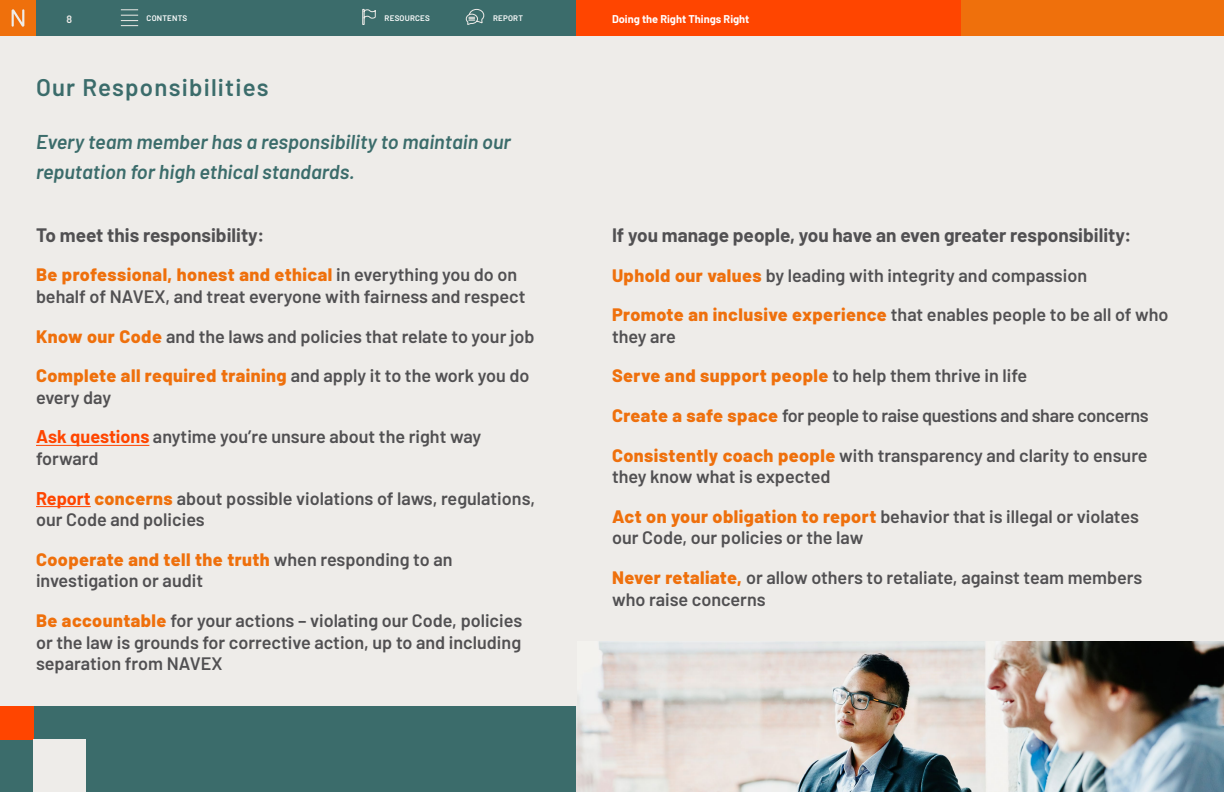
<style>
.page{position:relative;width:1224px;height:792px;background:#eeece9}
.page>*{position:absolute;margin:0;border:0;box-sizing:border-box;transform-origin:0 0}
.t1{font:600 24px "Barlow";letter-spacing:.05em;color:#3b6c6b}
.Intro_Copy{font:italic 600 20px/30px "Barlow";color:#3b6c6b}
.We_Are_Committed_To{font:700 19px "Barlow";color:#515052}
.Bullet_1{font:600 18px/21.6px "Barlow";color:#515052}
.Bullet_1-2{font:600 18px "Barlow";letter-spacing:-.02em;color:#515052}
.t2{font:700 11px "Barlow";color:#fff}
.t3{font:600 10.7px "Barlow";color:#eeece9}
.t4{font:600 8px "Barlow";letter-spacing:.025em;color:#fff}
.s1{font-weight:800;color:#ef700c}
.s2{font-weight:700;color:#ff4500}
</style>
<div class="page">
<div style="left:0;top:706px;width:594px;height:86px;background:#3b6c6b"></div>
<img style="left:576px;top:642px;width:648px;height:150px">
<div style="left:0;top:706px;width:33px;height:33px;background:#ff4500"></div>
<div style="left:33px;top:739px;width:53px;height:53px;background:#eeece9"></div>
<div style="left:36px;top:0;width:540px;height:36px;background:#3b6c6b"></div>
<div style="left:720px;top:0;width:504px;height:36px;background:#ef700c"></div>
<div style="left:0;top:0;width:36px;height:36px;background:#ef700c"></div>
<svg style="left:12px;top:9px;width:12px;height:18px"></svg>
<svg style="left:121px;top:9px;width:17px;height:17px"></svg>
<svg style="left:362px;top:8px;width:14px;height:17px"></svg>
<svg style="left:466px;top:9px;width:19px;height:16px"></svg>
<div style="left:576px;top:0;width:385px;height:36px;background:#ff4500"></div>
<hr style="left:36px;top:445px;width:113px;height:1px;background:#ff4500">
<hr style="left:36px;top:506px;width:55px;height:1px;background:#ff4500">
<p class="t3" style="left:67px;top:11px;width:7px">8</p>
<p class="t4" style="left:147px;top:12px;width:42px">CONTENTS</p>
<p class="t4" style="left:385px;top:12px;width:47px">RESOURCES</p>
<p class="t4" style="left:493px;top:12px;width:31px">REPORT</p>
<p class="t2" style="left:612px;top:11px;width:139px">Doing the Right Things Right</p>
<p class="t1" style="left:36px;top:70px;width:234px">Our Responsibilities</p>
<p class="Intro_Copy" style="left:36px;top:125px;width:476px">Every team member has a responsibility to maintain our reputation for high ethical standards.</p>
<p class="We_Are_Committed_To" style="left:36px;top:221px;width:230px">To meet this responsibility:</p>
<p class="Bullet_1" style="left:36px;top:263px;width:491px"><span class="s1">Be professional, honest and ethical</span> in everything you do on behalf of NAVEX, and treat everyone with fairness and respect</p>
<p class="Bullet_1" style="left:36px;top:324px;width:500px"><span class="s1">Know our Code</span> and the laws and policies that relate to your job</p>
<p class="Bullet_1" style="left:36px;top:363px;width:495px"><span class="s1">Complete all required training</span> and apply it to the work you do every day</p>
<p class="Bullet_1" style="left:36px;top:425px;width:447px"><span class="s2">Ask questions</span> anytime you’re unsure about the right way forward</p>
<p class="Bullet_1" style="left:36px;top:486px;width:501px"><span class="s2">Report</span> <span class="s1">concerns</span> about possible violations of laws, regulations, our Code and policies</p>
<p class="Bullet_1" style="left:36px;top:547px;width:418px"><span class="s1">Cooperate and tell the truth</span> when responding to an investigation or audit</p>
<p class="Bullet_1" style="left:36px;top:608px;width:488px;text-align:justify"><span class="s1">Be accountable</span> for your actions – violating our Code, policies or the law is grounds for corrective action, up to and including separation from NAVEX</p>
<p class="We_Are_Committed_To" style="left:612px;top:221px;width:521px">If you manage people, you have an even greater responsibility:</p>
<p class="Bullet_1" style="left:612px;top:263px;width:477px"><span class="s1">Uphold our values</span> by leading with integrity and compassion</p>
<p class="Bullet_1" style="left:612px;top:302px;width:558px"><span class="s1">Promote an inclusive experience</span> that enables people to be all of who they are</p>
<p class="Bullet_1" style="left:612px;top:364px;width:417px"><span class="s1">Serve and support people</span> to help them thrive in life</p>
<p class="Bullet_1-2" style="left:612px;top:402px;width:538px"><span class="s1">Create a safe space</span> for people to raise questions and share concerns</p>
<p class="Bullet_1" style="left:612px;top:443px;width:537px"><span class="s1">Consistently coach people</span> with transparency and clarity to ensure they know what is expected</p>
<p class="Bullet_1" style="left:612px;top:504px;width:528px"><span class="s1">Act on your obligation to report</span> behavior that is illegal or violates our Code, our policies or the law</p>
<p class="Bullet_1" style="left:612px;top:565px;width:532px"><span class="s1">Never retaliate,</span> or allow others to retaliate, against team members who raise concerns</p>
</div>
